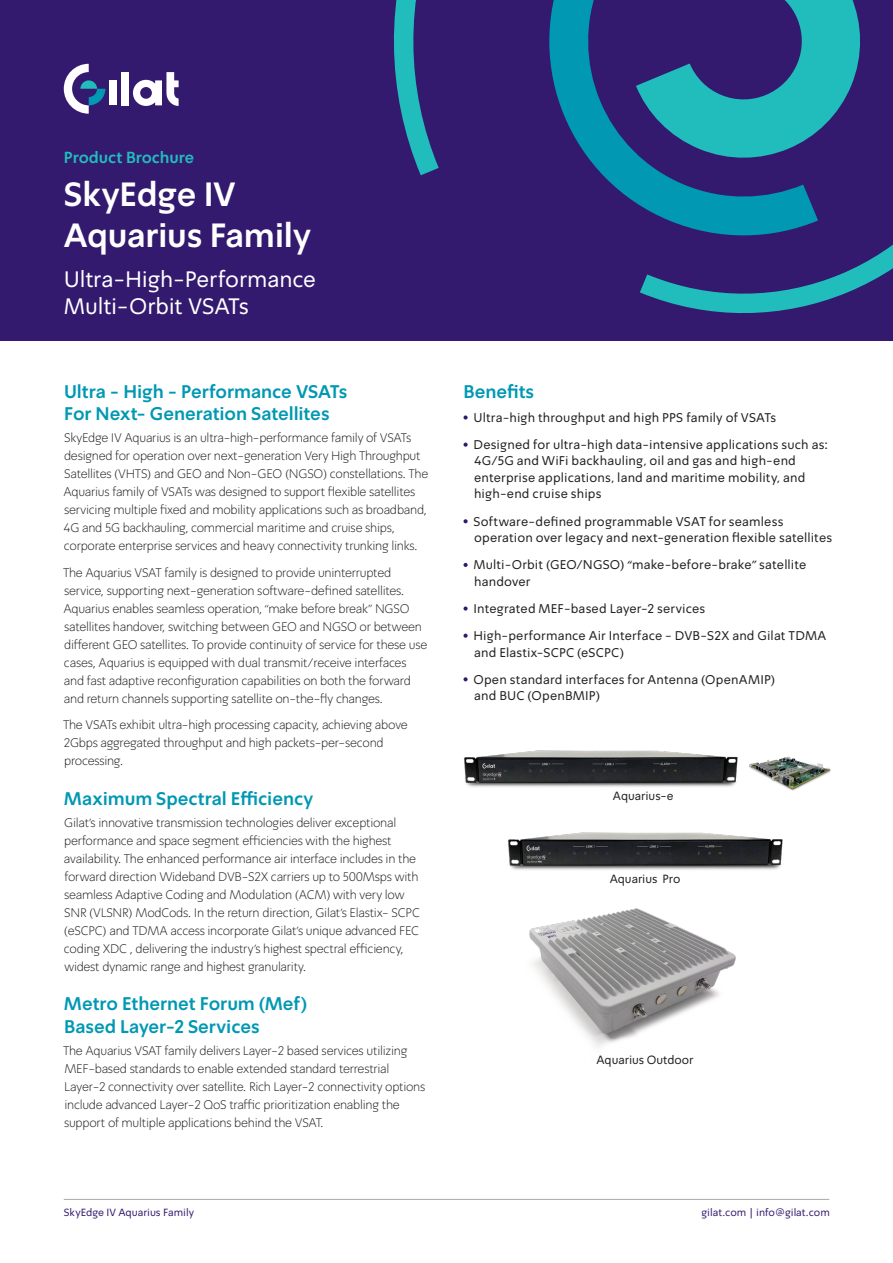
<style>
.page{position:relative;width:893px;height:1263px;background:#fff}
.page>*{position:absolute;margin:0;border:0;box-sizing:border-box;transform-origin:0 0}
.t1{font:700 33px/40.5px "Simpler Pro";letter-spacing:-.005em;color:#fff}
.t2{font:22.5px/27px "Simpler Pro";letter-spacing:-.01em;color:#fff}
.t3{font:700 18px "Simpler Pro";color:#0098b3}
.t4{font:700 15.75px "Simpler Pro";color:#21bdbd}
.t5{font:300 12.75px/18px "Simpler Pro";letter-spacing:-.02em;color:#231f20}
.t6{font:12.75px/16.5px "Simpler Pro";letter-spacing:.01em;color:#231f20}
.t7{font:12px "Simpler Pro";letter-spacing:-.005em;color:#231f20}
.t8{font:10.5px "Simpler Pro";color:#331a6f}
</style>
<div class="page">
<div style="left:0;top:0;width:893px;height:340px;background:#331a6f"></div>
<svg style="left:64px;top:64px;width:41px;height:50px"></svg>
<div style="left:109px;top:80px;width:8px;height:25px;background:#fff"></div>
<div style="left:121px;top:72px;width:8px;height:33px;background:#fff"></div>
<svg style="left:133px;top:72px;width:46px;height:34px"></svg>
<img style="left:529px;top:908px;width:207px;height:139px">
<img style="left:508px;top:832px;width:275px;height:38px">
<img style="left:749px;top:756px;width:82px;height:35px">
<img style="left:464px;top:750px;width:274px;height:37px">
<svg style="left:463px;top:415px;width:5px;height:5px"></svg>
<svg style="left:463px;top:443px;width:5px;height:4px"></svg>
<svg style="left:463px;top:519px;width:5px;height:4px"></svg>
<svg style="left:463px;top:563px;width:5px;height:4px"></svg>
<svg style="left:463px;top:606px;width:5px;height:5px"></svg>
<svg style="left:463px;top:634px;width:5px;height:4px"></svg>
<svg style="left:463px;top:677px;width:5px;height:4px"></svg>
<svg style="left:394px;top:0;width:466px;height:175px"></svg>
<svg style="left:640px;top:137px;width:253px;height:176px"></svg>
<svg style="left:544px;top:0;width:274px;height:241px"></svg>
<hr style="left:64px;top:1199px;width:765px;height:1px;background:#a8a9ad">
<p class="t4" style="left:64px;top:148px;width:132px">Product Brochure</p>
<p class="t1" style="left:64px;top:176px;width:249px">SkyEdge IV<br>Aquarius Family</p>
<p class="t2" style="left:64px;top:266px;width:254px">Ultra-High-Performance<br>Multi-Orbit VSATs</p>
<p class="t3" style="left:64px;top:380px;width:285px">Ultra - High - Performance VSATs</p>
<p class="t3" style="left:64px;top:402px;width:267px">For Next- Generation Satellites</p>
<p class="t5" style="left:63px;top:429px;width:366px">SkyEdge IV Aquarius is an ultra-high-performance family of VSATs designed for operation over next-generation Very High Throughput Satellites (VHTS) and GEO and Non-GEO (NGSO) constellations. The Aquarius family of VSATs was designed to support flexible satellites servicing multiple fixed and mobility applications such as broadband, G4 and G5 backhauling, commercial maritime and cruise ships, corporate enterprise services and heavy connectivity trunking links.</p>
<p class="t5" style="left:63px;top:563px;width:366px">The Aquarius VSAT family is designed to provide uninterrupted service, supporting next-generation software-defined satellites.<br>Aquarius enables seamless operation “, make before break” NGSO satellites handover, switching between GEO and NGSO or between different GEO satellites. To provide continuity of service for these use cases, Aquarius is equipped with dual transmit/receive interfaces and fast adaptive reconfiguration capabilities on both the forward and return channels supporting satellite on-the-fly changes.</p>
<p class="t5" style="left:63px;top:716px;width:346px">The VSATs exhibit ultra-high processing capacity, achieving above<br>2Gbps aggregated throughput and high packets-per-second processing.</p>
<p class="t3" style="left:64px;top:787px;width:251px">Maximum Spectral Efficiency</p>
<p class="t5" style="left:64px;top:814px;width:358px">Gilats’ innovative transmission technologies deliver exceptional performance and space segment efficiencies with the highest availability. The enhanced performance air interface includes in the forward direction Wideband DVB X2S- carriers up to 500Msps with seamless Adaptive Coding and Modulation (ACM) with very low SNR (VLSNR) ModCods In. the return direction, Gilats’ Elastix- SCPC (eSCPC) and TDMA access incorporate Gilats’ unique advanced FEC coding XDC , delivering the industrys’ highest spectral efficiency, widest dynamic range and highest granularity.</p>
<p class="t3" style="left:64px;top:992px;width:245px">Metro Ethernet Forum (Mef(</p>
<p class="t3" style="left:64px;top:1014px;width:197px">Based Layer-2 Services</p>
<p class="t5" style="left:63px;top:1041px;width:364px">The Aquarius VSAT family delivers Layer-2 based services utilizing MEF-based standards to enable extended standard terrestrial Layer-2 connectivity over satellite. Rich Layer-2 connectivity options include advanced Layer-2 QoS traffic prioritization enabling the support of multiple applications behind the VSAT.</p>
<p class="t8" style="left:64px;top:1205px;width:132px">SkyEdge IV Aquarius Family</p>
<p class="t3" style="left:463px;top:380px;width:72px">Benefits</p>
<p class="t6" style="left:473px;top:409px;width:304px">Ultra-high throughput and high PPS family of VSATs</p>
<p class="t6" style="left:473px;top:436px;width:356px">Designed for ultra-high data-intensive applications such as:</p>
<p class="t6" style="left:474px;top:453px;width:333px">4G/5G and WiFi backhauling, oil and gas and high-end enterprise applications, land and maritime mobility, and high-end cruise ships</p>
<p class="t6" style="left:473px;top:513px;width:311px">Software-defined programmable VSAT for seamless</p>
<p class="t6" style="left:474px;top:530px;width:360px">operation over legacy and next-generation flexible satellites</p>
<p class="t6" style="left:473px;top:557px;width:334px">Multi-Orbit (GEO/NGSO) “make-before-brake” satellite</p>
<p class="t6" style="left:474px;top:573px;width:58px">handover</p>
<p class="t6" style="left:473px;top:600px;width:233px">Integrated MEF-based Layer-2 services</p>
<p class="t6" style="left:473px;top:627px;width:354px">High-performance Air Interface - DVB X2S- and Gilat TDMA</p>
<p class="t6" style="left:474px;top:644px;width:151px">and Elastix-SCPC (eSCPC(</p>
<p class="t6" style="left:473px;top:671px;width:303px">Open standard interfaces for Antenna (OpenAMIP(</p>
<p class="t6" style="left:474px;top:688px;width:127px">and BUC (OpenBMIP(</p>
<p class="t7" style="left:613px;top:788px;width:62px">Aquarius e-</p>
<p class="t7" style="left:610px;top:871px;width:72px">Aquarius Pro</p>
<p class="t7" style="left:596px;top:1052px;width:99px">Aquarius Outdoor</p>
<p class="t8" style="left:701px;top:1206px;width:130px">gilat.com | info@gilat.com</p>
</div>
